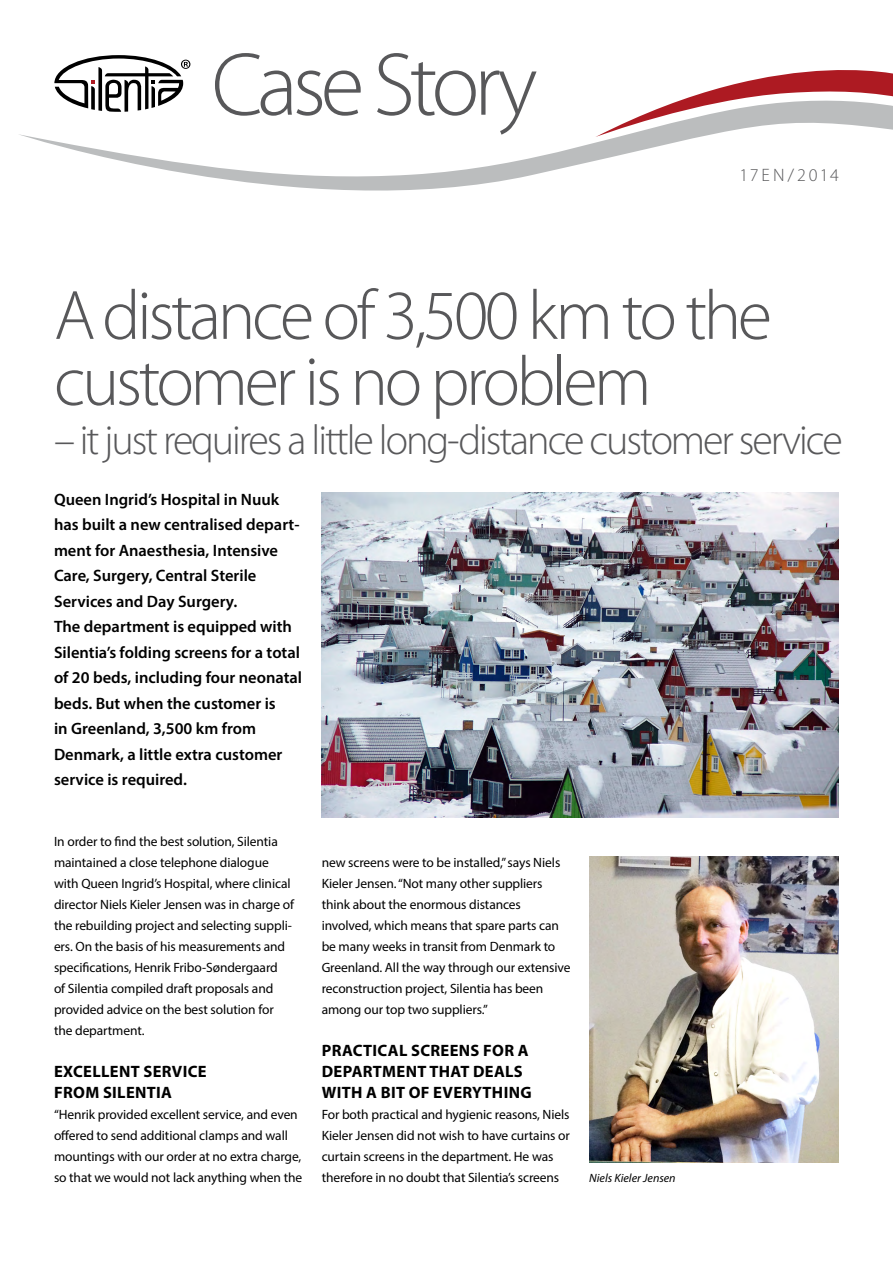
<style>
.page{position:relative;width:893px;height:1263px;background:#fff}
.page>*{position:absolute;margin:0;border:0;box-sizing:border-box;transform-origin:0 0}
.t1{font:300 90px "Myriad Pro";letter-spacing:-.06em;color:#58585a}
.t2{font:300 70.5px/66px "Myriad Pro";letter-spacing:-.05em;color:#58585a}
.t3{font:300 42px "Myriad Pro";letter-spacing:-.05em;color:#58585a}
.t4{font:300 18px "Myriad Pro";letter-spacing:.14em;color:#58585a}
.t5{font:600 16.5px/25.5px "Myriad Pro";color:#000}
.t6{font:700 16.5px/21px "Myriad Pro";letter-spacing:.02em;color:#000}
.t7{font:13.5px/21px "Myriad Pro";letter-spacing:-.01em;color:#000}
.t8{font:italic 12px "Myriad Pro";color:#000}
</style>
<div class="page">
<img style="left:589px;top:856px;width:250px;height:306px">
<img style="left:322px;top:492px;width:517px;height:325px">
<svg style="left:54px;top:55px;width:136px;height:34px"></svg>
<svg style="left:19px;top:89px;width:680px;height:102px"></svg>
<svg style="left:595px;top:70px;width:298px;height:67px"></svg>
<h1 class="t1" style="left:212px;top:31px;width:327px">Case Story</h1>
<h3 class="t4" style="left:739px;top:164px;width:101px">17EN/2014</h3>
<h2 class="t2" style="left:54px;top:282px;width:719px">A distance of 3,500 km to the customer is no problem</h2>
<h3 class="t3" style="left:54px;top:415px;width:790px">– it just requires a little long-distance customer service</h3>
<p class="t5" style="left:54px;top:486px;width:250px">Queen Ingrid’s Hospital in Nuuk has built a new centralised depart&shy;ment for Anaesthesia, Intensive<br>Care, Surgery, Central Sterile<br>Services and Day Surgery.<br>The department is equipped with<br>Silentia’s folding screens for a total of 20 beds, including four neonatal beds. But when the customer is<br>in Greenland, 3,500 km from<br>Denmark, a little extra customer service is required.</p>
<p class="t7" style="left:54px;top:831px;width:242px">In order to find the best solution, Silentia maintained a close telephone dialogue with Queen Ingrid’s Hospital, where clinical director Niels Kieler Jensen was in charge of the rebuilding project and selecting suppli&shy;ers. On the basis of his measurements and specifications, Henrik Fribo-Søndergaard<br>of Silentia compiled draft proposals and provided advice on the best solution for the department.</p>
<p class="t6" style="left:54px;top:1060px;width:154px">EXCELLENT SERVICE<br>FROM SILENTIA</p>
<p class="t7" style="left:54px;top:1104px;width:250px">“Henrik provided excellent service, and even offered to send additional clamps and wall mountings with our order at no extra charge, so that we would not lack anything when the</p>
<p class="t7" style="left:322px;top:852px;width:250px">new screens were to be installed,” says Niels Kieler Jensen. “Not many other suppliers think about the enormous distances involved, which means that spare parts can be many weeks in transit from Denmark to Greenland. All the way through our extensive reconstruction project, Silentia has been among our top two suppliers.”</p>
<p class="t6" style="left:322px;top:1039px;width:211px">PRACTICAL SCREENS FOR A<br>DEPARTMENT THAT DEALS<br>WITH A BIT OF EVERYTHING</p>
<p class="t7" style="left:322px;top:1104px;width:250px">For both practical and hygienic reasons, Niels Kieler Jensen did not wish to have curtains or curtain screens in the department. He was therefore in no doubt that Silentia’s screens</p>
<p class="t8" style="left:589px;top:1171px;width:88px">Niels Kieler Jensen</p>
</div>
